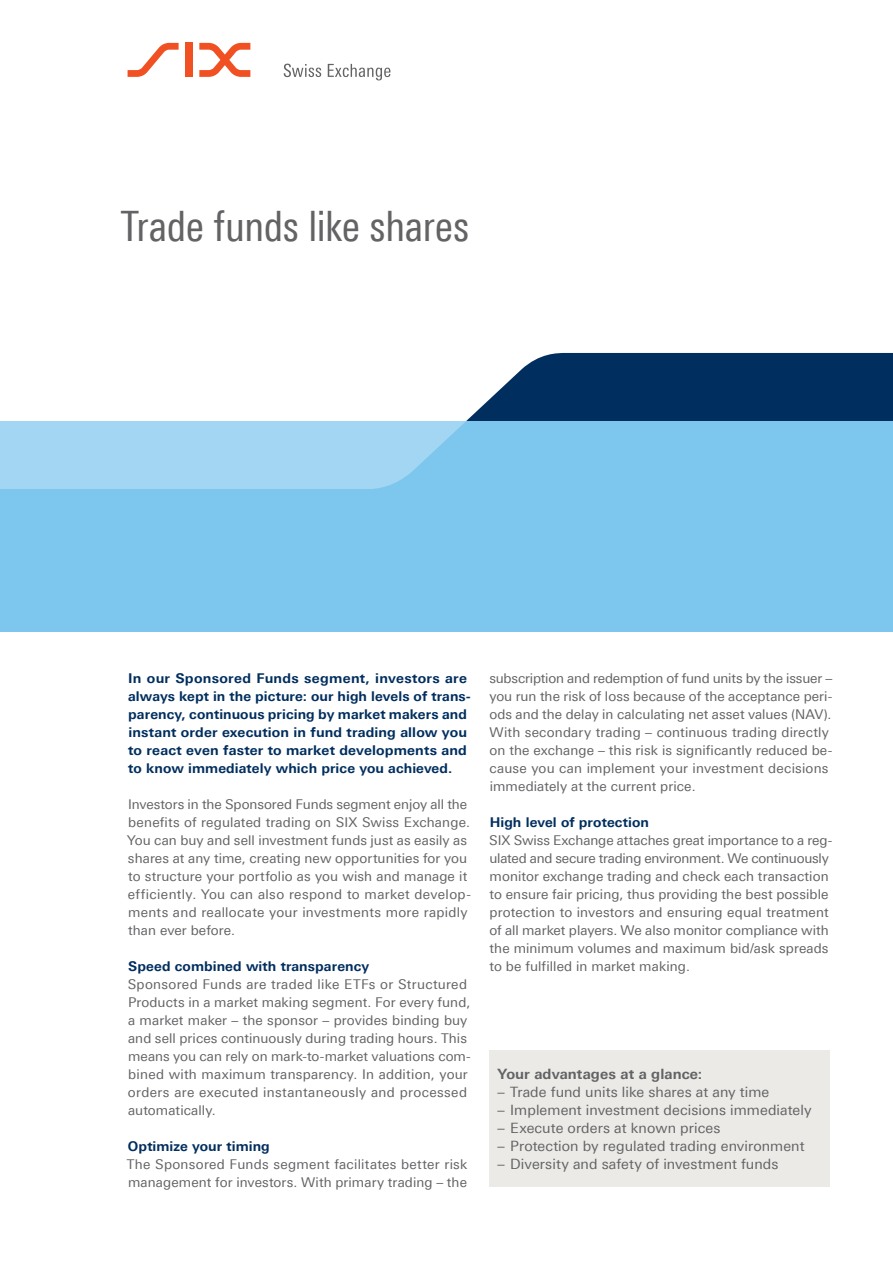
<style>
.page{position:relative;width:893px;height:1263px;background:#fff}
.page>*{position:absolute;margin:0;border:0;box-sizing:border-box;transform-origin:0 0}
.t1{font:42px "Linotype Univers 420 Cn";letter-spacing:-.01em;color:#636366}
.t2{font:14.25px "Linotype Univers 430";letter-spacing:.005em;color:#636366}
.t3{font:700 14.25px "Linotype Univers 630";letter-spacing:.005em;color:#636366}
.t4{font:13.5px/18px "Linotype Univers 430";letter-spacing:.01em;color:#636366}
.t5{font:700 13.5px/18px "Linotype Univers 630";letter-spacing:.01em;color:#002e5e}
</style>
<div class="page">
<div style="left:0;top:421px;width:893px;height:210px;background:#7dc6ed"></div>
<svg style="left:0;top:353px;width:893px;height:136px"></svg>
<svg style="left:128px;top:43px;width:51px;height:34px"></svg>
<div style="left:185px;top:43px;width:8px;height:34px;background:#f15122"></div>
<svg style="left:199px;top:43px;width:51px;height:34px"></svg>
<svg style="left:284px;top:64px;width:106px;height:16px"></svg>
<div style="left:489px;top:1051px;width:340px;height:136px;background:#ebeae6"></div>
<h1 class="t1" style="left:121px;top:201px;width:350px">Trade funds like shares</h1>
<p class="t5" style="left:128px;top:669px;width:344px">In our Sponsored Funds segment, investors are always kept in the picture: our high levels of trans&shy;parency, continuous pricing by market makers and instant order execution in fund trading allow you to react even faster to market developments and to know immediately which price you achieved.</p>
<p class="t4" style="left:127px;top:795px;width:345px">Investors in the Sponsored Funds segment enjoy all the benefits of regulated trading on SIX Swiss Exchange.<br>You can buy and sell investment funds just as easily as shares at any time, creating new opportunities for you to structure your portfolio as you wish and manage it efficiently. You can also respond to market develop&shy;ments and reallocate your investments more rapidly than ever before.</p>
<p class="t5" style="left:128px;top:957px;width:243px">Speed combined with transparency</p>
<p class="t4" style="left:128px;top:975px;width:345px">Sponsored Funds are traded like ETFs or Structured Products in a market making segment. For every fund, a market maker – the sponsor – provides binding buy and sell prices continuously during trading hours. This means you can rely on mark-to-market valuations com&shy;bined with maximum transparency. In addition, your orders are executed instantaneously and processed automatically.</p>
<p class="t5" style="left:128px;top:1137px;width:143px">Optimize your timing</p>
<p class="t4" style="left:127px;top:1155px;width:342px">The Sponsored Funds segment facilitates better risk management for investors. With primary trading – the</p>
<p class="t4" style="left:489px;top:669px;width:344px">subscription and redemption of fund units by the issuer – you run the risk of loss because of the acceptance peri&shy;ods and the delay in calculating net asset values (NAV).<br>With secondary trading – continuous trading directly on the exchange – this risk is significantly reduced be&shy;cause you can implement your investment decisions immediately at the current price.</p>
<p class="t5" style="left:490px;top:813px;width:161px">High level of protection</p>
<p class="t4" style="left:489px;top:831px;width:345px">SIX Swiss Exchange attaches great importance to a reg&shy;ulated and secure trading environment. We continuously monitor exchange trading and check each transaction to ensure fair pricing, thus providing the best possible protection to investors and ensuring equal treatment of all market players. We also monitor compliance with the minimum volumes and maximum bid/ask spreads to be fulfilled in market making.</p>
<p class="t3" style="left:497px;top:1065px;width:206px">Your advantages at a glance:</p>
<p class="t2" style="left:497px;top:1084px;width:273px">– Trade fund units like shares at any time</p>
<p class="t2" style="left:497px;top:1102px;width:316px">– Implement investment decisions immediately</p>
<p class="t2" style="left:497px;top:1120px;width:224px">– Execute orders at known prices</p>
<p class="t2" style="left:497px;top:1138px;width:309px">– Protection by regulated trading environment</p>
<p class="t2" style="left:497px;top:1156px;width:282px">– Diversity and safety of investment funds</p>
</div>
